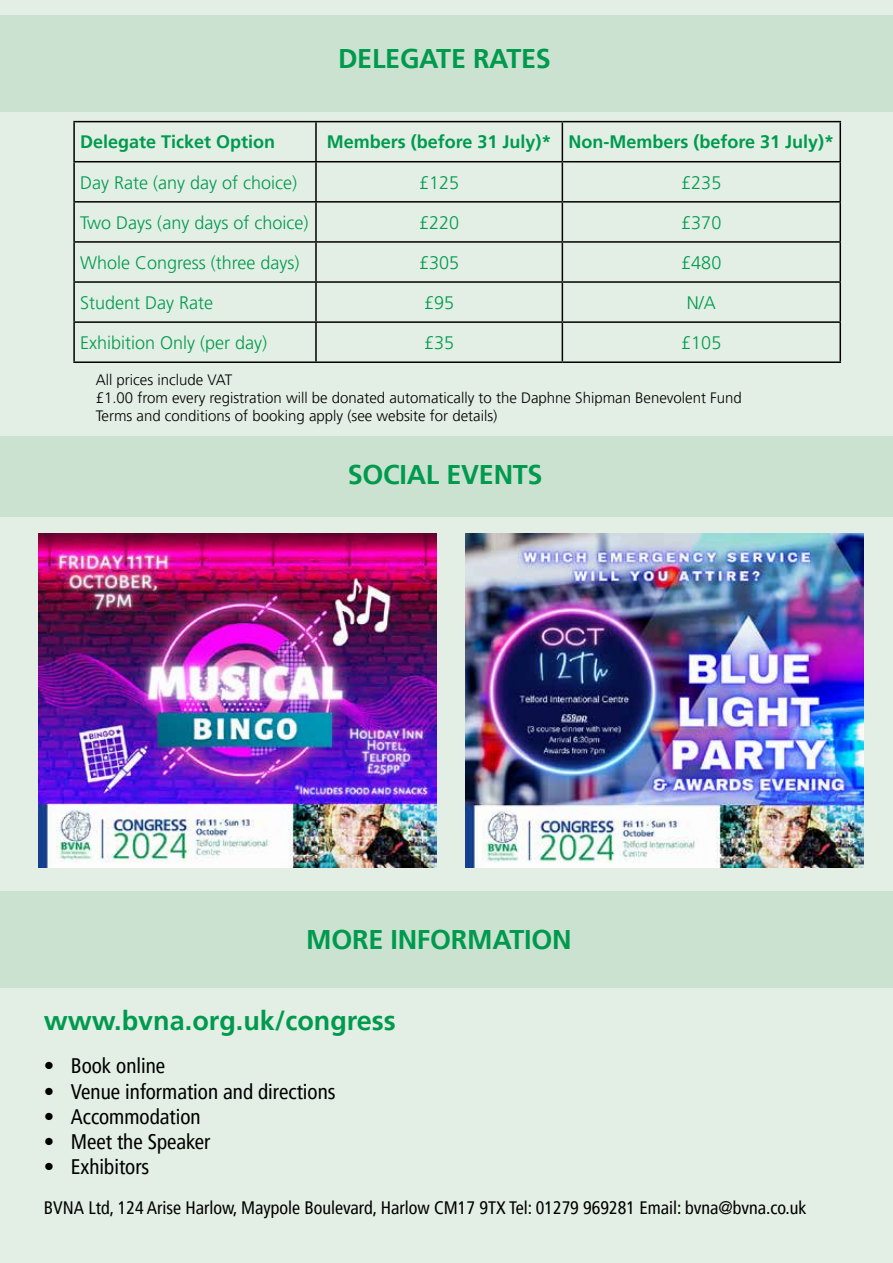
<style>
.page{position:relative;width:893px;height:1263px;background:#e3efe5}
.page>*{position:absolute;margin:0;border:0;box-sizing:border-box;transform-origin:0 0}
.t1{font:700 27px "Frutiger LT Pro";letter-spacing:-.01em;color:#009a4e}
.t2{font:condensed 21px "Frutiger LT Pro";color:#000}
.t3{font:300 18px "Frutiger LT Pro";color:#009a4e}
.t4{font:condensed 18px "Frutiger LT Pro";color:#000}
.t5{font:700 18px "Frutiger LT Pro";color:#009a4e}
.t6{font:300 15px/18px "Frutiger LT Pro";color:#000}
</style>
<div class="page">
<div style="left:0;top:16px;width:893px;height:96px;background:#cce2d1"></div>
<img style="left:39px;top:534px;width:398px;height:333px">
<img style="left:465px;top:534px;width:398px;height:333px">
<div style="left:0;top:436px;width:893px;height:81px;background:#cce2d1"></div>
<div style="left:0;top:891px;width:893px;height:96px;background:#cce2d1"></div>
<hr style="left:73px;top:121px;width:243px;height:1px;background:#000">
<hr style="left:73px;top:122px;width:2px;height:39px;background:#000">
<hr style="left:316px;top:121px;width:246px;height:1px;background:#000">
<hr style="left:315px;top:122px;width:2px;height:39px;background:#000">
<hr style="left:562px;top:121px;width:279px;height:1px;background:#000">
<hr style="left:562px;top:122px;width:1px;height:39px;background:#000">
<hr style="left:839px;top:122px;width:2px;height:39px;background:#000">
<hr style="left:73px;top:161px;width:243px;height:1px;background:#000">
<hr style="left:73px;top:162px;width:2px;height:39px;background:#000">
<hr style="left:316px;top:161px;width:246px;height:1px;background:#000">
<hr style="left:315px;top:162px;width:2px;height:39px;background:#000">
<hr style="left:562px;top:161px;width:279px;height:1px;background:#000">
<hr style="left:562px;top:162px;width:1px;height:39px;background:#000">
<hr style="left:839px;top:162px;width:2px;height:39px;background:#000">
<hr style="left:73px;top:201px;width:243px;height:2px;background:#000">
<hr style="left:73px;top:203px;width:2px;height:38px;background:#000">
<hr style="left:316px;top:201px;width:246px;height:2px;background:#000">
<hr style="left:315px;top:203px;width:2px;height:38px;background:#000">
<hr style="left:562px;top:201px;width:279px;height:2px;background:#000">
<hr style="left:562px;top:203px;width:1px;height:38px;background:#000">
<hr style="left:839px;top:203px;width:2px;height:38px;background:#000">
<hr style="left:73px;top:241px;width:243px;height:2px;background:#000">
<hr style="left:73px;top:243px;width:2px;height:38px;background:#000">
<hr style="left:316px;top:241px;width:246px;height:2px;background:#000">
<hr style="left:315px;top:243px;width:2px;height:38px;background:#000">
<hr style="left:562px;top:241px;width:279px;height:2px;background:#000">
<hr style="left:562px;top:243px;width:1px;height:38px;background:#000">
<hr style="left:839px;top:243px;width:2px;height:38px;background:#000">
<hr style="left:73px;top:281px;width:243px;height:2px;background:#000">
<hr style="left:73px;top:283px;width:2px;height:38px;background:#000">
<hr style="left:316px;top:281px;width:246px;height:2px;background:#000">
<hr style="left:315px;top:283px;width:2px;height:38px;background:#000">
<hr style="left:562px;top:281px;width:279px;height:2px;background:#000">
<hr style="left:562px;top:283px;width:1px;height:38px;background:#000">
<hr style="left:839px;top:283px;width:2px;height:38px;background:#000">
<hr style="left:73px;top:321px;width:243px;height:2px;background:#000">
<hr style="left:73px;top:323px;width:2px;height:38px;background:#000">
<hr style="left:316px;top:321px;width:246px;height:2px;background:#000">
<hr style="left:315px;top:323px;width:2px;height:38px;background:#000">
<hr style="left:562px;top:321px;width:279px;height:2px;background:#000">
<hr style="left:562px;top:323px;width:1px;height:38px;background:#000">
<hr style="left:839px;top:323px;width:2px;height:38px;background:#000">
<hr style="left:73px;top:361px;width:243px;height:2px;background:#000">
<hr style="left:316px;top:361px;width:246px;height:2px;background:#000">
<hr style="left:562px;top:361px;width:279px;height:2px;background:#000">
<h1 class="t1" style="left:338px;top:43px;width:214px">DELEGATE RATES</h1>
<p class="t5" style="left:80px;top:131px;width:197px">Delegate Ticket Option</p>
<p class="t5" style="left:327px;top:131px;width:509px">Members (before 31 July)* Non-Members (before 31 July)*</p>
<p class="t3" style="left:80px;top:172px;width:219px">Day Rate (any day of choice)</p>
<p class="t3" style="left:419px;top:172px;width:42px">£125</p>
<p class="t3" style="left:681px;top:172px;width:42px">£235</p>
<p class="t3" style="left:80px;top:212px;width:230px">Two Days (any days of choice)</p>
<p class="t3" style="left:419px;top:212px;width:42px">£220</p>
<p class="t3" style="left:681px;top:212px;width:42px">£370</p>
<p class="t3" style="left:80px;top:252px;width:221px">Whole Congress (three days)</p>
<p class="t3" style="left:419px;top:252px;width:42px">£305</p>
<p class="t3" style="left:681px;top:252px;width:42px">£480</p>
<p class="t3" style="left:80px;top:292px;width:135px">Student Day Rate</p>
<p class="t3" style="left:424px;top:292px;width:32px">£95</p>
<p class="t3" style="left:687px;top:292px;width:31px">N/A</p>
<p class="t3" style="left:80px;top:332px;width:189px">Exhibition Only (per day)</p>
<p class="t3" style="left:424px;top:332px;width:32px">£35</p>
<p class="t3" style="left:681px;top:332px;width:42px">£105</p>
<p class="t6" style="left:96px;top:371px;width:648px">All prices include VAT<br>£1.00 from every registration will be donated automatically to the Daphne Shipman Benevolent Fund<br>Terms and conditions of booking apply (see website for details)</p>
<h1 class="t1" style="left:348px;top:459px;width:196px">SOCIAL EVENTS</h1>
<h1 class="t1" style="left:306px;top:924px;width:267px">MORE INFORMATION</h1>
<h1 class="t1" style="left:44px;top:1005px;width:354px">www.bvna.org.uk/congress</h1>
<h2 class="t2" style="left:44px;top:1054px;width:123px">• Book online</h2>
<h2 class="t2" style="left:44px;top:1079px;width:293px">• Venue information and directions</h2>
<h2 class="t2" style="left:44px;top:1104px;width:158px">• Accommodation</h2>
<h2 class="t2" style="left:44px;top:1129px;width:168px">• Meet the Speaker</h2>
<h2 class="t2" style="left:44px;top:1155px;width:107px">• Exhibitors</h2>
<p class="t4" style="left:44px;top:1197px;width:764px">BVNA Ltd, 124 Arise Harlow, Maypole Boulevard, Harlow CM17 9TX Tel: 01279 969281 Email: bvna@bvna.co.uk</p>
</div>
